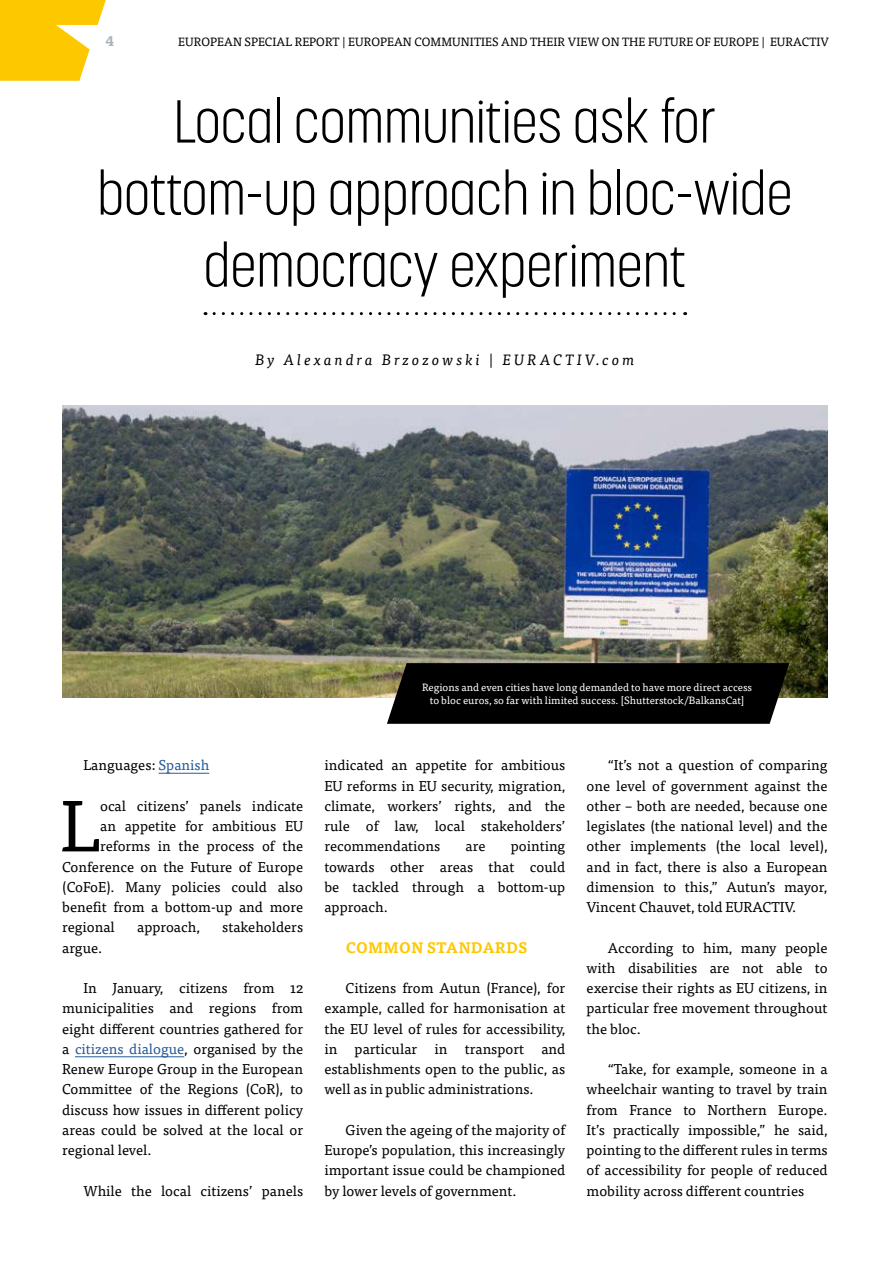
<style>
.page{position:relative;width:893px;height:1263px;background:#fff}
.page>*{position:absolute;margin:0;border:0;box-sizing:border-box;transform-origin:0 0}
.t1{font:72.6px "Tisa Pro";color:#000}
.t2{font:300 60px/72px "Korolev Condensed";color:#000;text-align:center}
.t3{font:italic 15px "Tisa Pro";letter-spacing:.2em;color:#000}
.t4{font:700 15px "Tisa Pro";letter-spacing:.01em;color:#fec800}
.t5{font:14.25px/20.2px "Tisa Pro";color:#000;text-align:justify}
.t6{font:700 14.25px "Tisa Pro";color:#aab2b8}
.t7{font:12px "Tisa Pro";letter-spacing:.01em;color:#000}
.t8{font:10.5px/12.6px "Tisa Pro";color:#fff;text-align:center}
.s1{color:#275b9b}
</style>
<div class="page">
<svg style="left:0;top:0;width:106px;height:81px"></svg>
<hr style="left:159px;top:773px;width:50px;height:1px;background:#275b9b">
<hr style="left:75px;top:1056px;width:109px;height:1px;background:#275b9b">
<img style="left:62px;top:406px;width:765px;height:291px">
<svg style="left:387px;top:663px;width:402px;height:61px;background:#0a0a08"></svg>
<svg style="left:214px;top:312px;width:472px;height:3px"></svg>
<p class="t6" style="left:106px;top:29px;width:10px">4</p>
<p class="t7" style="left:178px;top:33px;width:652px">EUROPEAN SPECIAL REPORT | EUROPEAN COMMUNITIES AND THEIR VIEW ON THE FUTURE OF EUROPE | EURACTIV</p>
<h2 class="t2" style="left:97px;top:85px;width:697px">Local communities ask for bottom-up approach in bloc-wide democracy experiment</h2>
<p class="t3" style="left:255px;top:349px;width:381px">By Alexandra Brzozowski | EURACTIV.com</p>
<p class="t8" style="left:422px;top:680px;width:332px">Regions and even cities have long demanded to have more direct access to bloc euros, so far with limited success. [Shutterstock/BalkansCat]</p>
<p class="t5" style="left:83px;top:754px;width:127px">Languages: <span class="s1">Spanish</span></p>
<h1 class="t1" style="left:60px;top:772px;width:42px">L</h1>
<p class="t5" style="left:100px;top:795px;width:204px">ocal citizens’ panels indicate</p>
<p class="t5" style="left:100px;top:815px;width:204px">an appetite for ambitious EU</p>
<p class="t5" style="left:100px;top:835px;width:204px">reforms in the process of the</p>
<p class="t5" style="left:62px;top:856px;width:242px">Conference on the Future of Europe</p>
<p class="t5" style="left:62px;top:876px;width:242px">(CoFoE). Many policies could also</p>
<p class="t5" style="left:62px;top:896px;width:242px">benefit from a bottom-up and more</p>
<p class="t5" style="left:62px;top:916px;width:54px">regional</p>
<p class="t5" style="left:137px;top:916px;width:64px">approach,</p>
<p class="t5" style="left:222px;top:916px;width:82px">stakeholders</p>
<p class="t5" style="left:62px;top:937px;width:42px">argue.</p>
<p class="t5" style="left:62px;top:977px;width:242px;text-indent:21px">In January, citizens from 12 municipalities and regions from eight different countries gathered for a <span class="s1">citizens dialogue</span>, organised by the Renew Europe Group in the European Committee of the Regions (CoR), to discuss how issues in different policy areas could be solved at the local or regional level.</p>
<p class="t5" style="left:83px;top:1180px;width:221px">While the local citizens’ panels</p>
<p class="t5" style="left:324px;top:754px;width:242px">indicated an appetite for ambitious EU reforms in EU security, migration, climate, workers’ rights, and the rule of law, local stakeholders’ recommendations</p>
<p class="t5" style="left:324px;top:835px;width:242px;text-indent:186px">pointing towards other areas that could be tackled through a bottom-up approach.</p>
<p class="t4" style="left:346px;top:935px;width:183px">COMMON STANDARDS</p>
<p class="t5" style="left:324px;top:977px;width:242px;text-indent:21px">Citizens from Autun (France), for example, called for harmonisation at the EU level of rules for accessibility, in particular in transport and establishments open to the public, as well as in public administrations.</p>
<p class="t5" style="left:324px;top:1119px;width:242px;text-indent:21px">Given the ageing of the majority of Europe’s population, this increasingly important issue could be championed by lower levels of government.</p>
<p class="t5" style="left:466px;top:835px;width:21px">are</p>
<p class="t5" style="left:587px;top:754px;width:242px;text-indent:21px">“It’s not a question of comparing one level of government against the other – both are needed, because one legislates (the national level) and the other implements (the local level), and in fact, there is also a European dimension to this,” Autun’s mayor, Vincent Chauvet, told EURACTIV.</p>
<p class="t5" style="left:587px;top:937px;width:242px;text-indent:21px">According to him, many people with disabilities are not able to exercise their rights as EU citizens, in particular free movement throughout the bloc.</p>
<p class="t5" style="left:587px;top:1058px;width:242px;text-indent:21px">“Take, for example, someone in a wheelchair wanting to travel by train from France to Northern Europe.<br>It’s practically impossible,” he said, pointing to the different rules in terms of accessibility for people of reduced mobility across different countries</p>
</div>
